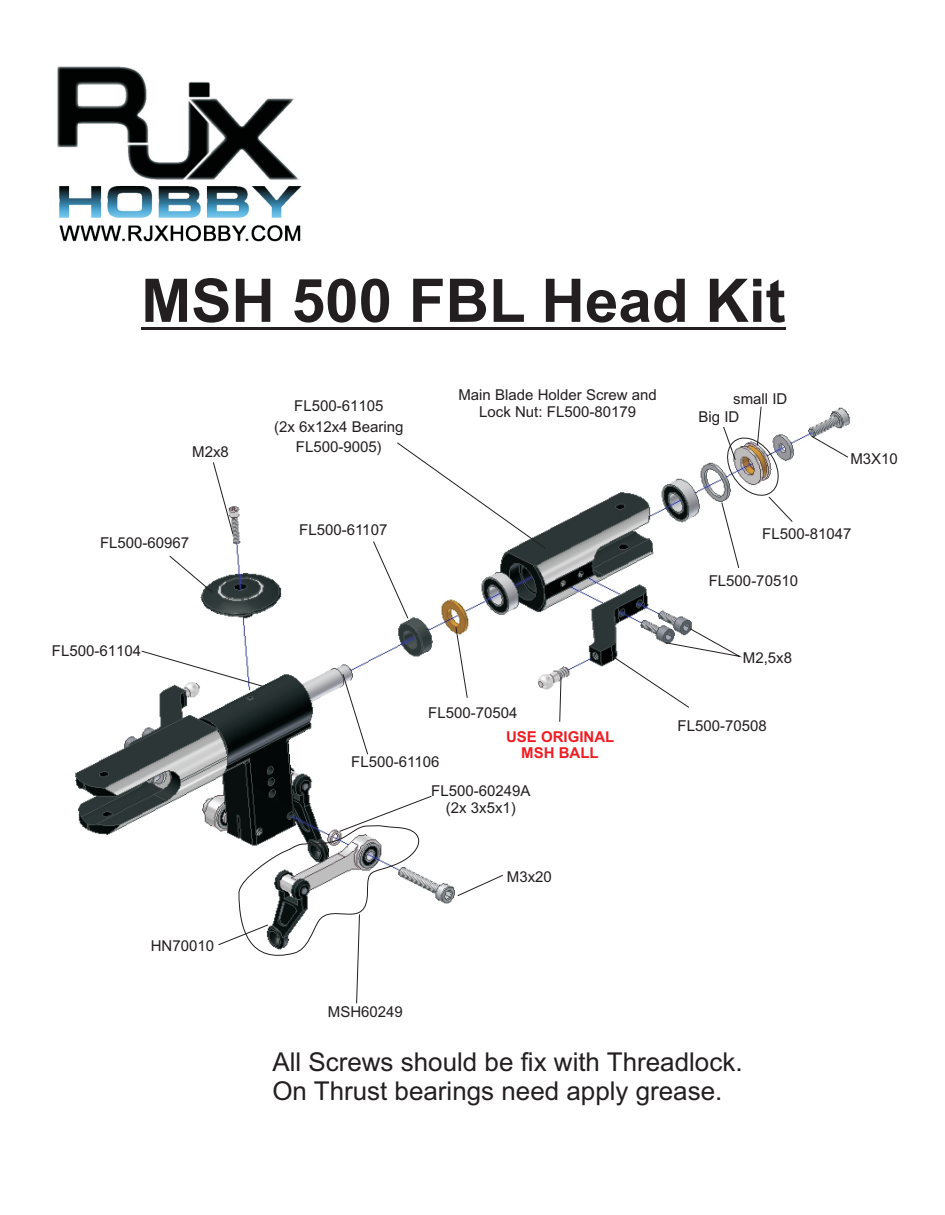
<style>
.page{position:relative;width:945px;height:1215px;background:#fff}
.page>*{position:absolute;margin:0;border:0;box-sizing:border-box;transform-origin:0 0}
.t1{font:700 60.15px "Arial";color:#231f20}
.t2{font:25.95px/29px "Arial";color:#231f20}
.t3{font:15px/29.2px "Arial";color:#231f20}
.t4{font:15px/20.1px "Arial Unicode MS";color:#231f20;text-align:center}
.t5{font:700 15px/16.8px "Arial";color:#ee1d23;text-align:center}
</style>
<div class="page">
<img style="left:75px;top:407px;width:775px;height:497px">
<img style="left:57px;top:66px;width:245px;height:176px">
<hr style="left:141px;top:327px;width:645px;height:3px;background:#231f20">
<svg style="left:213px;top:462px;width:20px;height:72px"></svg>
<svg style="left:457px;top:875px;width:46px;height:21px"></svg>
<svg style="left:811px;top:436px;width:37px;height:22px"></svg>
<svg style="left:610px;top:628px;width:131px;height:80px"></svg>
<svg style="left:559px;top:676px;width:2px;height:46px"></svg>
<svg style="left:456px;top:627px;width:12px;height:71px"></svg>
<svg style="left:169px;top:556px;width:44px;height:37px"></svg>
<svg style="left:343px;top:674px;width:25px;height:81px"></svg>
<svg style="left:373px;top:442px;width:173px;height:177px"></svg>
<svg style="left:218px;top:796px;width:214px;height:208px"></svg>
<svg style="left:141px;top:651px;width:122px;height:36px"></svg>
<svg style="left:721px;top:406px;width:72px;height:162px"></svg>
<h1 class="t1" style="left:141px;top:278px;width:646px">MSH 500 FBL Head Kit</h1>
<p class="t3" style="left:192px;top:438px;width:38px">M2x8</p>
<p class="t4" style="left:274px;top:398px;width:131px">FL500-61105<br>(2x 6x12x4 Bearing<br>FL500-9005)</p>
<p class="t3" style="left:458px;top:388px;width:200px;line-height:16.8px;text-align:center">Main Blade Holder Screw and<br>Lock Nut: FL500-80179</p>
<p class="t3" style="left:699px;top:391px;width:90px;line-height:18.3px;text-indent:35px">small ID<br>Big ID</p>
<p class="t3" style="left:850px;top:445px;width:49px">M3X10</p>
<p class="t3" style="left:100px;top:530px;width:91px">FL500-60967</p>
<p class="t4" style="left:52px;top:642px;width:91px">FL500-61104</p>
<p class="t3" style="left:151px;top:933px;width:65px">HN70010</p>
<p class="t3" style="left:299px;top:517px;width:90px">FL500-61107</p>
<p class="t3" style="left:428px;top:699px;width:91px">FL500-70504</p>
<p class="t5" style="left:506px;top:729px;width:110px">USE ORIGINAL<br>MSH BALL</p>
<p class="t3" style="left:431px;top:749px;width:101px;text-indent:-80px">FL500-61106<br>FL500-60249A</p>
<p class="t3" style="left:446px;top:795px;width:72px">(2x 3x5x1)</p>
<p class="t3" style="left:328px;top:999px;width:77px">MSH60249</p>
<p class="t3" style="left:507px;top:863px;width:47px">M3x20</p>
<p class="t3" style="left:762px;top:520px;width:91px">FL500-81047</p>
<p class="t3" style="left:709px;top:568px;width:91px">FL500-70510</p>
<p class="t3" style="left:743px;top:645px;width:51px">M2,5x8</p>
<p class="t3" style="left:678px;top:713px;width:91px">FL500-70508</p>
<h2 class="t2" style="left:272px;top:1050px;width:472px">All Screws should be fix with Threadlock.<br>On Thrust bearings need apply grease.</h2>
</div>
